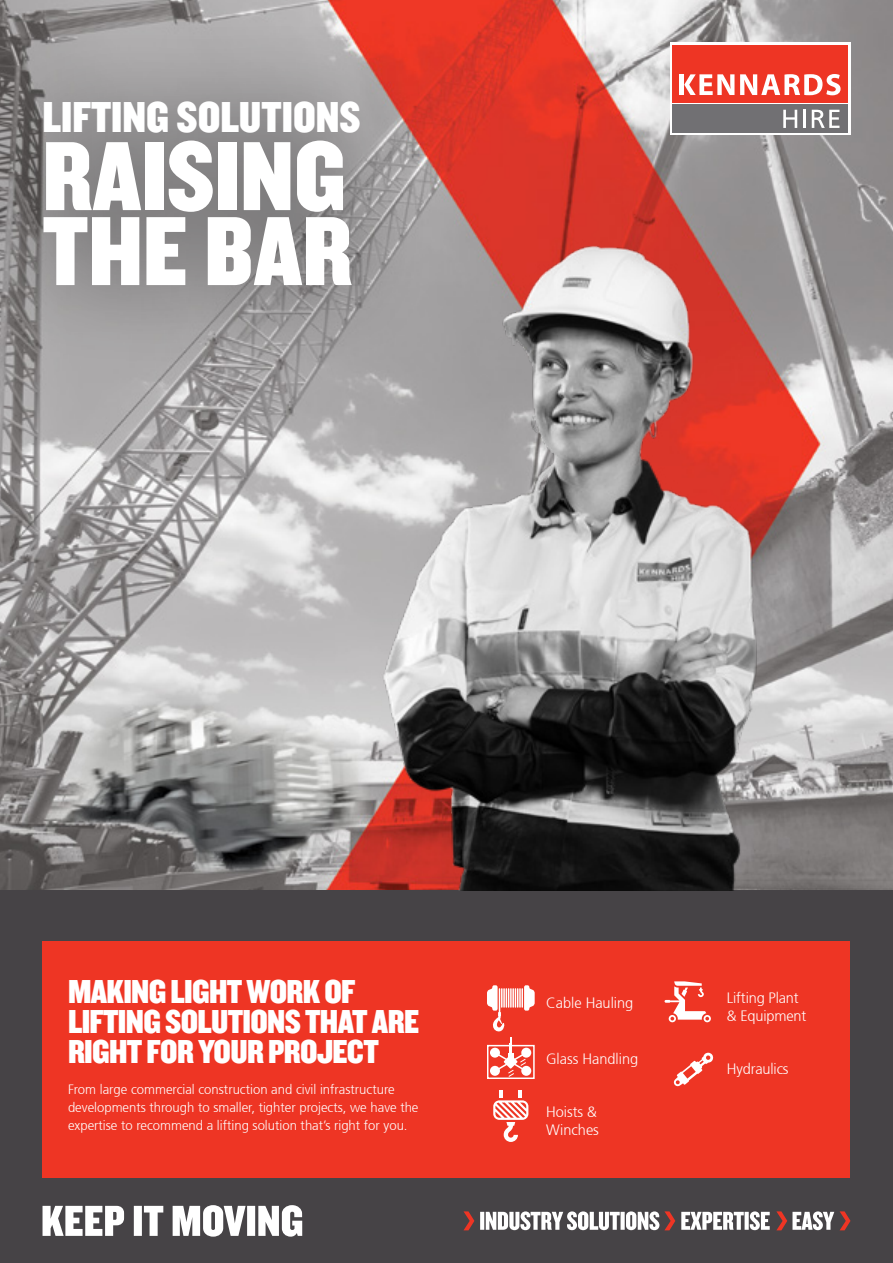
<style>
.page{position:relative;width:893px;height:1263px;background:#fff}
.page>*{position:absolute;margin:0;border:0;box-sizing:border-box;transform-origin:0 0}
.t1{font:102px/75px "Knockout 70 Full Welterwt";color:#fff}
.t2{font:45px "Knockout 70 Full Welterwt";color:#fff}
.t3{font:34.5px/30px "Knockout 70 Full Welterwt";letter-spacing:-.02em;color:#fff}
.t4{font:300 15px/18px "Frutiger 45";color:#fff}
.t5{font:300 13.5px/18px "Frutiger 45";color:#fff}
</style>
<div class="page">
<img style="left:0;top:0;width:893px;height:891px">
<div style="left:0;top:891px;width:893px;height:372px;background:#464346"></div>
<div style="left:43px;top:942px;width:807px;height:236px;background:#ee3524"></div>
<svg style="left:480px;top:1211px;width:354px;height:19px"></svg>
<svg style="left:463px;top:1211px;width:11px;height:19px"></svg>
<svg style="left:840px;top:1211px;width:10px;height:19px"></svg>
<svg style="left:43px;top:1205px;width:259px;height:32px"></svg>
<svg style="left:493px;top:1090px;width:35px;height:52px"></svg>
<svg style="left:664px;top:981px;width:47px;height:41px"></svg>
<div style="left:487px;top:1045px;width:48px;height:34px;border:1px solid #fff"></div>
<svg style="left:487px;top:985px;width:48px;height:92px"></svg>
<img style="left:380px;top:217px;width:418px;height:674px">
<div style="left:0;top:18px;width:439px;height:352px;background:#000;opacity:.4"></div>
<svg style="left:674px;top:1052px;width:40px;height:34px"></svg>
<div style="left:670px;top:43px;width:180px;height:92px;background:linear-gradient(to right,#fff,#fff)"></div>
<div style="left:672px;top:45px;width:176px;height:57px;background:#ee3524"></div>
<div style="left:672px;top:105px;width:176px;height:28px;background:#717073"></div>
<hr style="left:680px;top:74px;width:4px;height:21px;background:#fff">
<svg style="left:684px;top:74px;width:50px;height:21px"></svg>
<svg style="left:740px;top:74px;width:101px;height:21px"></svg>
<svg style="left:783px;top:110px;width:14px;height:18px"></svg>
<hr style="left:803px;top:110px;width:3px;height:18px;background:#fff">
<svg style="left:812px;top:110px;width:27px;height:18px"></svg>
<h2 class="t2" style="left:43px;top:88px;width:320px">LIFTING SOLUTIONS</h2>
<h1 class="t1" style="left:43px;top:136px;width:312px">RAISING<br>THE BAR</h1>
<h3 class="t3" style="left:68px;top:975px;width:353px">MAKING LIGHT WORK OF<br>LIFTING SOLUTIONS THAT ARE<br>RIGHT FOR YOUR PROJECT</h3>
<p class="t5" style="left:68px;top:1080px;width:352px">From large commercial construction and civil infrastructure developments through to smaller, tighter projects, we have the expertise to recommend a lifting solution that’s right for you.</p>
<p class="t4" style="left:546px;top:993px;width:89px">Cable Hauling</p>
<p class="t4" style="left:546px;top:1050px;width:94px">Glass Handling</p>
<p class="t4" style="left:546px;top:1103px;width:54px">Hoists &amp;<br>Winches</p>
<p class="t4" style="left:727px;top:989px;width:81px">Lifting Plant &amp; Equipment</p>
<p class="t4" style="left:727px;top:1060px;width:63px">Hydraulics</p>
</div>
